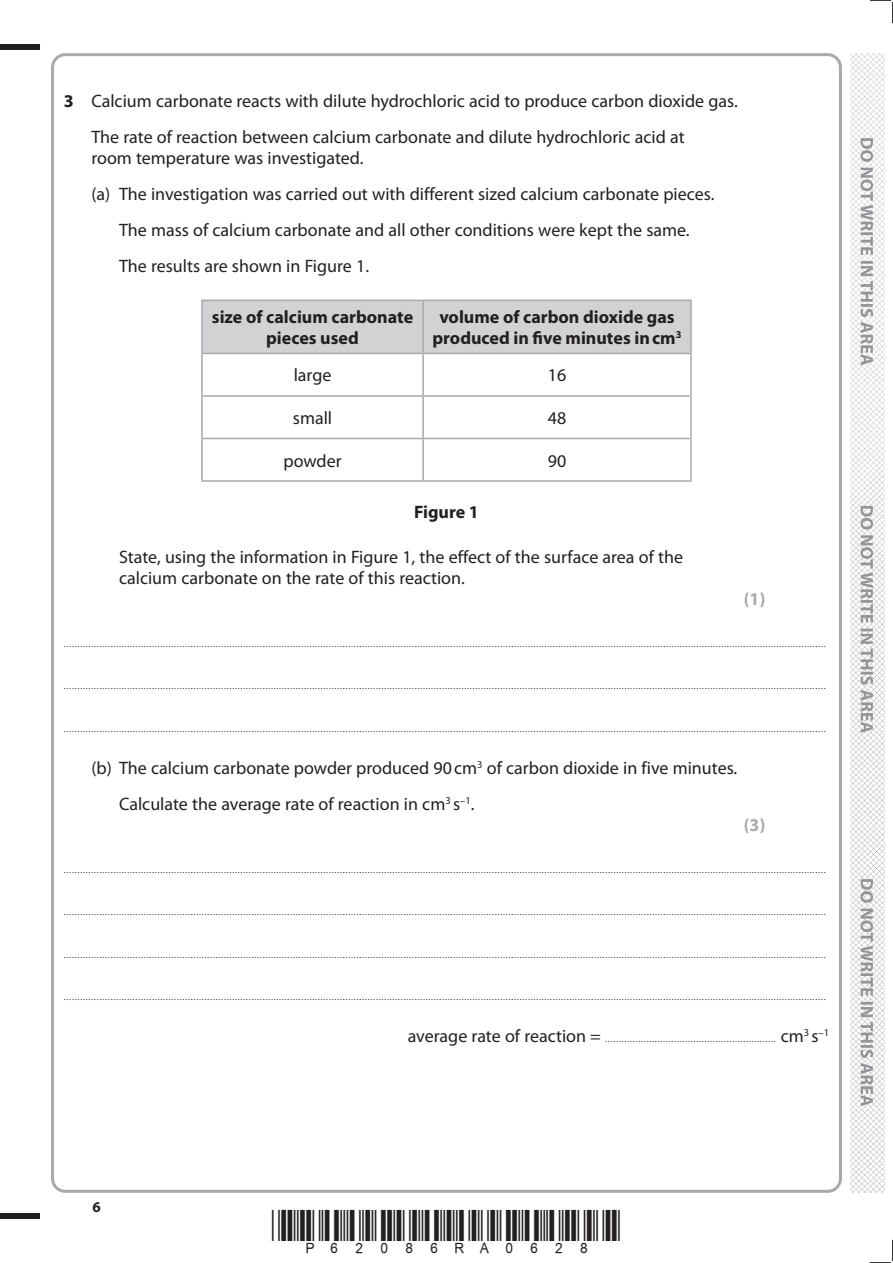
<style>
.page{position:relative;width:893px;height:1263px;background:#fff}
.page>*{position:absolute;margin:0;border:0;box-sizing:border-box;transform-origin:0 0}
.t1{font:18px/36px "Myriad Pro";color:#231f20}
.t2{font:700 18px/21.6px "Myriad Pro";color:#231f20;text-align:center}
.t3{font:700 18px "Myriad Pro";color:#a8a9ad}
.t4{font:700 15px "Myriad Pro";color:#231f20}
.t5{font:9px "Myriad Pro";color:#231f20}
.s1{font-weight:700}
.s2{font-size:18px}
</style>
<div class="page">
<div style="left:0;top:44px;width:40px;height:5px;background:#231f20"></div>
<div style="left:0;top:1214px;width:40px;height:5px;background:#231f20"></div>
<svg style="left:870px;top:0;width:23px;height:23px"></svg>
<svg style="left:870px;top:1240px;width:23px;height:23px"></svg>
<img style="left:850px;top:53px;width:34px;height:1140px">
<svg style="left:860px;top:138px;width:13px;height:968px"></svg>
<div style="left:203px;top:301px;width:487px;height:52px;background:#d1d2d4"></div>
<hr style="left:201px;top:300px;width:222px;height:1px;background:#a8a9ad">
<hr style="left:201px;top:301px;width:2px;height:52px;background:#a8a9ad">
<hr style="left:423px;top:300px;width:269px;height:1px;background:#a8a9ad">
<hr style="left:422px;top:301px;width:2px;height:52px;background:#a8a9ad">
<hr style="left:690px;top:301px;width:2px;height:52px;background:#a8a9ad">
<hr style="left:201px;top:353px;width:222px;height:1px;background:#a8a9ad">
<hr style="left:201px;top:354px;width:2px;height:41px;background:#a8a9ad">
<hr style="left:423px;top:353px;width:269px;height:1px;background:#a8a9ad">
<hr style="left:422px;top:354px;width:2px;height:41px;background:#a8a9ad">
<hr style="left:690px;top:354px;width:2px;height:41px;background:#a8a9ad">
<hr style="left:201px;top:395px;width:222px;height:2px;background:#a8a9ad">
<hr style="left:201px;top:397px;width:2px;height:41px;background:#a8a9ad">
<hr style="left:423px;top:395px;width:269px;height:2px;background:#a8a9ad">
<hr style="left:422px;top:397px;width:2px;height:41px;background:#a8a9ad">
<hr style="left:690px;top:397px;width:2px;height:41px;background:#a8a9ad">
<hr style="left:201px;top:438px;width:222px;height:1px;background:#a8a9ad">
<hr style="left:201px;top:439px;width:2px;height:41px;background:#a8a9ad">
<hr style="left:423px;top:438px;width:269px;height:1px;background:#a8a9ad">
<hr style="left:422px;top:439px;width:2px;height:41px;background:#a8a9ad">
<hr style="left:690px;top:439px;width:2px;height:41px;background:#a8a9ad">
<hr style="left:201px;top:480px;width:222px;height:2px;background:#a8a9ad">
<hr style="left:423px;top:480px;width:269px;height:2px;background:#a8a9ad">
<h1 class="t1" style="left:91px;top:83px;width:648px;text-indent:-28px"><span class="s1">3</span> Calcium carbonate reacts with dilute hydrochloric acid to produce carbon dioxide gas.<br>The rate of reaction between calcium carbonate and dilute hydrochloric acid at</h1>
<h1 class="t1" style="left:91px;top:140px;width:274px">room temperature was investigated.</h1>
<h1 class="t1" style="left:91px;top:176px;width:624px">(a) The investigation was carried out with different sized calcium carbonate pieces.</h1>
<h1 class="t1" style="left:119px;top:212px;width:572px">The mass of calcium carbonate and all other conditions were kept the same.</h1>
<h1 class="t1" style="left:119px;top:248px;width:251px">The results are shown in Figure 1.</h1>
<h1 class="t2" style="left:212px;top:305px;width:203px">size of calcium carbonate pieces used</h1>
<h1 class="t2" style="left:432px;top:305px;width:251px">volume of carbon dioxide gas produced in five minutes incm<sup>3</sup></h1>
<h1 class="t1" style="left:294px;top:357px;width:39px">large</h1>
<h1 class="t1" style="left:548px;top:357px;width:20px">16</h1>
<h1 class="t1" style="left:293px;top:400px;width:41px">small</h1>
<h1 class="t1" style="left:548px;top:400px;width:20px">48</h1>
<h1 class="t1" style="left:283px;top:442px;width:60px">powder</h1>
<h1 class="t1" style="left:548px;top:442px;width:20px">90</h1>
<h1 class="t2" style="left:414px;top:501px;width:66px">Figure 1</h1>
<h1 class="t1" style="left:119px;top:546px;width:566px;line-height:21px">State, using the information in Figure 1, the effect of the surface area of the calcium carbonate on the rate of this reaction.</h1>
<h1 class="t3" style="left:744px;top:587px;width:23px">(1)</h1>
<p class="t5" style="left:64px;top:638px;width:763px">....................................................................................................................................................................................................................................................................................</p>
<p class="t5" style="left:64px;top:681px;width:763px">....................................................................................................................................................................................................................................................................................</p>
<p class="t5" style="left:64px;top:723px;width:763px">....................................................................................................................................................................................................................................................................................</p>
<h1 class="t1" style="left:119px;top:749px;width:620px;text-indent:-28px">(b) The calcium carbonate powder produced 90cm<sup>3</sup> of carbon dioxide in five minutes.<br>Calculate the average rate of reaction in cm<sup>3</sup> s<sup>–1</sup>.</h1>
<h1 class="t3" style="left:744px;top:813px;width:23px">(3)</h1>
<p class="t5" style="left:64px;top:864px;width:763px">....................................................................................................................................................................................................................................................................................</p>
<p class="t5" style="left:64px;top:907px;width:763px">....................................................................................................................................................................................................................................................................................</p>
<p class="t5" style="left:64px;top:949px;width:763px">....................................................................................................................................................................................................................................................................................</p>
<p class="t5" style="left:64px;top:991px;width:763px">....................................................................................................................................................................................................................................................................................</p>
<p class="t5" style="left:408px;top:1033px;width:423px"><span class="s2">average rate of reaction =</span> .............................................................. <span class="s2">cm</span><sup>3</sup> <span class="s2">s</span><sup>–1</sup></p>
<h2 class="t4" style="left:92px;top:1197px;width:10px">6</h2>
</div>
